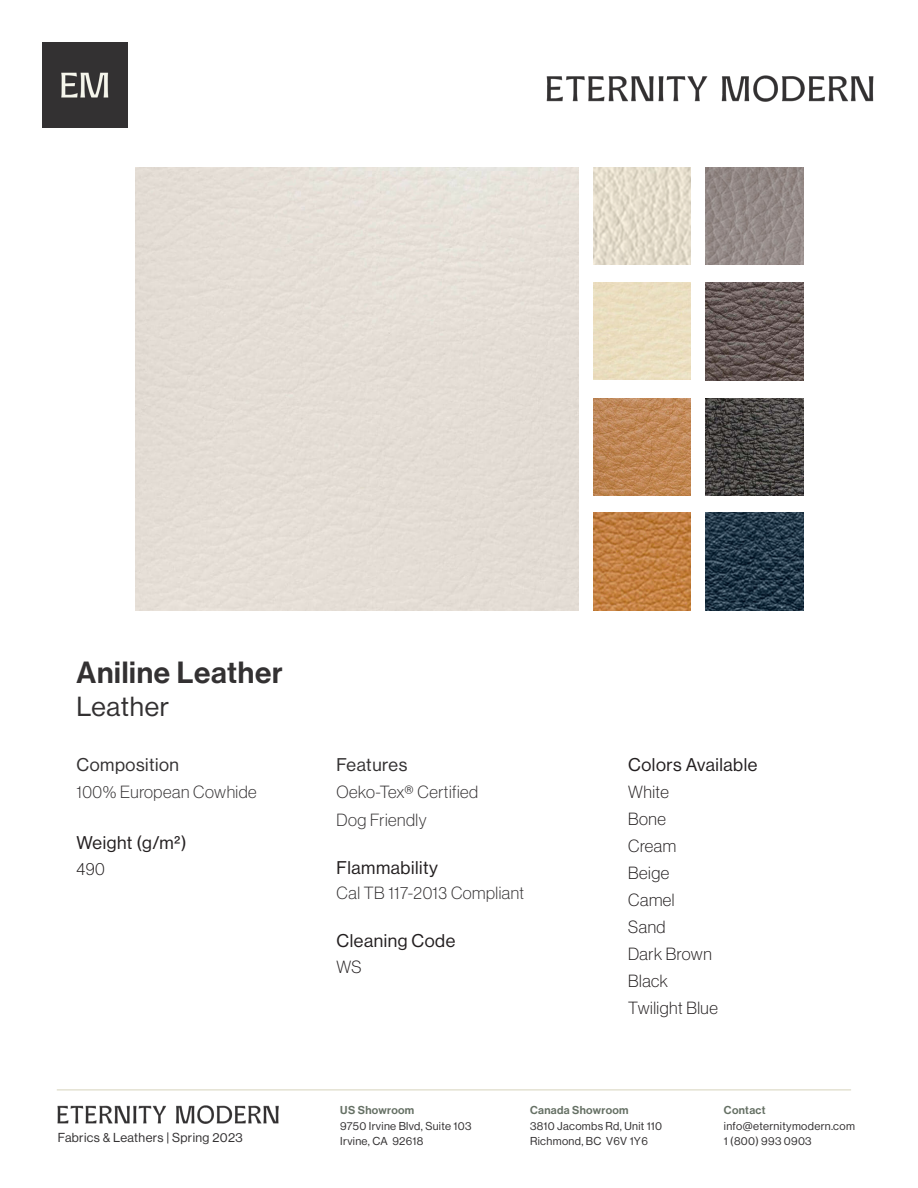
<style>
.page{position:relative;width:918px;height:1188px;background:#fff}
.page>*{position:absolute;margin:0;border:0;box-sizing:border-box;transform-origin:0 0}
.t1{font:30px "N Haas Grotesk DS Pro 65 Md";letter-spacing:.025em;color:#333132}
.t2{font:27px "N Haas Grotesk DS Pro 55 Rg";letter-spacing:.025em;color:#333132}
.t3{font:18px "N Haas Grotesk DS Pro 55 Rg";letter-spacing:.03em;color:#231f20}
.t4{font:18px "N Haas Grotesk DS Pro 55 Rg";letter-spacing:.03em;color:#333132}
.t5{font:17.25px/27.3px "N Haas Grotesk DS Pro 35 X Lt";letter-spacing:.03em;color:#333132}
.t6{font:17.25px "N Haas Grotesk DS Pro 35 X Lt";letter-spacing:.03em;color:#231f20}
.t7{font:12.75px "N Haas Grotesk DS Pro 55 Rg";letter-spacing:.03em;color:#333132}
.t8{font:11.25px/15.8px "N Haas Grotesk DS Pro 55 Rg";letter-spacing:.03em;color:#333132}
.t9{font:11.25px "N Haas Grotesk DS Pro 65 Md";letter-spacing:.03em;color:#657064}
</style>
<div class="page">
<img style="left:42px;top:42px;width:86px;height:86px">
<img style="left:547px;top:76px;width:326px;height:26px">
<hr style="left:57px;top:1090px;width:794px;height:1px;background:#d6d3bb">
<img style="left:57px;top:1105px;width:221px;height:18px">
<img style="left:594px;top:398px;width:97px;height:97px">
<img style="left:706px;top:398px;width:97px;height:97px">
<img style="left:594px;top:513px;width:97px;height:98px">
<img style="left:706px;top:283px;width:97px;height:97px">
<img style="left:706px;top:168px;width:97px;height:97px">
<img style="left:706px;top:513px;width:97px;height:97px">
<img style="left:594px;top:168px;width:97px;height:97px">
<p class="t1" style="left:76px;top:655px;width:208px">Aniline Leather</p>
<p class="t2" style="left:76px;top:691px;width:94px">Leather</p>
<p class="t4" style="left:76px;top:755px;width:104px">Composition</p>
<p class="t5" style="left:76px;top:779px;width:182px">100% European Cowhide</p>
<p class="t3" style="left:76px;top:833px;width:112px">Weight (g/m²)</p>
<p class="t6" style="left:76px;top:859px;width:30px">490</p>
<p class="t4" style="left:337px;top:755px;width:72px">Features</p>
<p class="t5" style="left:337px;top:779px;width:143px">Oeko-Tex® Certified<br>Dog Friendly</p>
<p class="t3" style="left:337px;top:857px;width:103px">Flammability</p>
<p class="t5" style="left:337px;top:879px;width:189px">Cal TB 117-2013 Compliant</p>
<p class="t3" style="left:337px;top:931px;width:120px">Cleaning Code</p>
<p class="t6" style="left:337px;top:957px;width:27px">WS</p>
<p class="t3" style="left:628px;top:755px;width:131px">Colors Available</p>
<p class="t6" style="left:628px;top:782px;width:42px">White</p>
<p class="t6" style="left:628px;top:809px;width:39px">Bone</p>
<p class="t6" style="left:628px;top:836px;width:50px">Cream</p>
<p class="t6" style="left:628px;top:863px;width:43px">Beige</p>
<p class="t6" style="left:628px;top:890px;width:48px">Camel</p>
<p class="t6" style="left:628px;top:917px;width:39px">Sand</p>
<p class="t6" style="left:628px;top:944px;width:85px">Dark Brown</p>
<p class="t6" style="left:628px;top:971px;width:41px">Black</p>
<p class="t6" style="left:628px;top:998px;width:91px">Twilight Blue</p>
<p class="t9" style="left:724px;top:1103px;width:43px">Contact</p>
<p class="t8" style="left:724px;top:1118px;width:133px">info@eternitymodern.com</p>
<p class="t9" style="left:340px;top:1103px;width:76px">US Showroom</p>
<p class="t8" style="left:340px;top:1118px;width:133px">9750 Irvine Blvd, Suite 103<br>Irvine, CA 92618</p>
<p class="t9" style="left:530px;top:1103px;width:100px">Canada Showroom</p>
<p class="t8" style="left:530px;top:1118px;width:134px">3810 Jacombs Rd, Unit 110<br>Richmond, BC V6V 1Y6</p>
<p class="t7" style="left:58px;top:1131px;width:186px">Fabrics &amp; Leathers | Spring 2023</p>
<p class="t8" style="left:724px;top:1134px;width:89px">1 (800) 993 0903</p>
</div>
